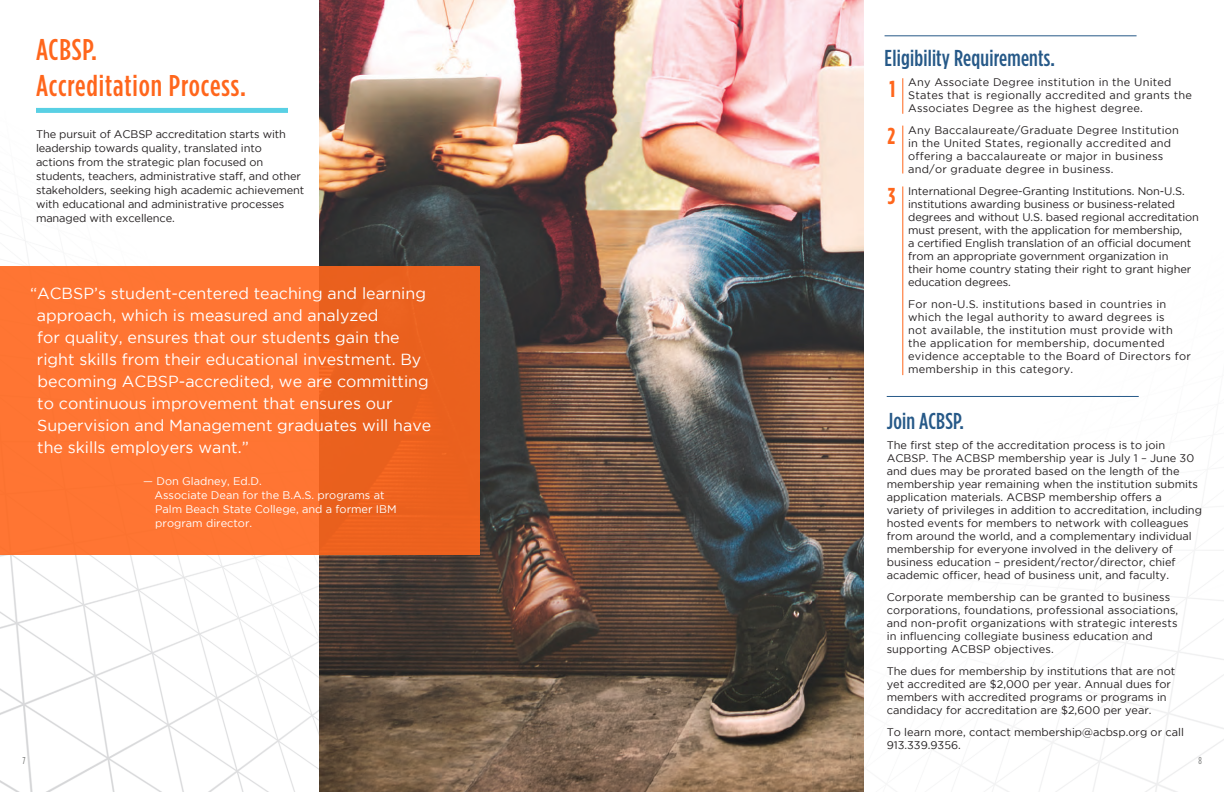
<style>
.page{position:relative;width:1224px;height:792px;background:#fff}
.page>*{position:absolute;margin:0;border:0;box-sizing:border-box;transform-origin:0 0}
.t1{font:500 30px/36px "Gotham Condensed";letter-spacing:.03em;color:#ff661c}
.t2{font:500 23px "Gotham Condensed";letter-spacing:.01em;color:#265988}
.t3{font:700 23px/47.4px "Gotham Condensed";color:#ff661c}
.t4{font:16px/22px "Gotham";color:#fff}
.t5{font:11px/13px "Gotham";color:#231f20}
.t6{font:11px/13px "Gotham";letter-spacing:.02em;color:#231f20}
.t7{font:11px/14px "Gotham";color:#fff}
.t8{font:10px "Gotham Condensed";color:#717271}
</style>
<div class="page">
<img style="left:886px;top:154px;width:338px;height:638px">
<img style="left:0;top:46px;width:320px;height:746px">
<img style="left:320px;top:0;width:544px;height:792px">
<div style="left:0;top:266px;width:480px;height:289px;background:linear-gradient(to right,#ff7b3a,#eb611e)"></div>
<div style="left:36px;top:108px;width:252px;height:5px;background:#59d0e4"></div>
<hr style="left:903px;top:78px;width:1px;height:36px;background:#ff661c">
<hr style="left:903px;top:126px;width:1px;height:48px;background:#ff661c">
<hr style="left:903px;top:186px;width:1px;height:189px;background:#ff661c">
<hr style="left:887px;top:396px;width:252px;height:1px;background:#265988">
<hr style="left:885px;top:35px;width:252px;height:1px;background:#265988">
<h1 class="t1" style="left:36px;top:31px;width:212px">ACBSP.<br>Accreditation Process.</h1>
<h2 class="t2" style="left:885px;top:45px;width:172px">Eligibility Requirements.</h2>
<p class="t6" style="left:908px;top:76px;width:285px">Any Associate Degree institution in the United<br>States that is regionally accredited and grants the<br>Associates Degree as the highest degree.</p>
<p class="t6" style="left:908px;top:124px;width:272px">Any Baccalaureate/Graduate Degree Institution in the United States, regionally accredited and offering a baccalaureate or major in business and/or graduate degree in business.</p>
<p class="t5" style="left:908px;top:185px;width:292px">International Degree-Granting Institutions. Non-U.S. institutions awarding business or business-related degrees and without U.S. based regional accreditation must present, with the application for membership,<br>a certified English translation of an official document from an appropriate government organization in<br>their home country stating their right to grant higher education degrees.</p>
<p class="t6" style="left:908px;top:298px;width:284px">For non-U.S. institutions based in countries in which the legal authority to award degrees is<br>not available, the institution must provide with the application for membership, documented evidence acceptable to the Board of Directors for membership in this category.</p>
<h2 class="t3" style="left:888px;top:65px;width:9px">1<br>2</h2>
<p class="t5" style="left:36px;top:127px;width:270px;line-height:14px">The pursuit of ACBSP accreditation starts with leadership towards quality, translated into<br>actions from the strategic plan focused on students, teachers, administrative staff, and other stakeholders, seeking high academic achievement with educational and administrative processes managed with excellence.</p>
<h2 class="t3" style="left:888px;top:172px;width:9px">3</h2>
<p class="t4" style="left:37px;top:282px;width:396px;text-indent:-7px">“ACBSP’s student-centered teaching and learning approach, which is measured and analyzed<br>for quality, ensures that our students gain the right skills from their educational investment. By becoming ACBSP-accredited, we are committing to continuous improvement that ensures our Supervision and Management graduates will have the skills employers want.”</p>
<h2 class="t2" style="left:887px;top:408px;width:79px">Join ACBSP.</h2>
<p class="t5" style="left:887px;top:439px;width:317px">The first step of the accreditation process is to join ACBSP. The ACBSP membership year is July 1 – June 30 and dues may be prorated based on the length of the membership year remaining when the institution submits application materials. ACBSP membership offers a variety of privileges in addition to accreditation, including hosted events for members to network with colleagues from around the world, and a complementary individual membership for everyone involved in the delivery of business education – president/rector/director, chief academic officer, head of business unit, and faculty.</p>
<p class="t5" style="left:887px;top:591px;width:293px">Corporate membership can be granted to business corporations, foundations, professional associations, and non-profit organizations with strategic interests in influencing collegiate business education and supporting ACBSP objectives.</p>
<p class="t5" style="left:887px;top:665px;width:290px">The dues for membership by institutions that are not yet accredited are $2,000 per year. Annual dues for members with accredited programs or programs in candidacy for accreditation are $2,600 per year.</p>
<p class="t5" style="left:887px;top:726px;width:299px">To learn more, contact membership@acbsp.org or call<br>913.339.9356.</p>
<p class="t7" style="left:154px;top:474px;width:244px;text-indent:-11px">— Don Gladney, Ed.D.<br>Associate Dean for the B.A.S. programs at<br>Palm Beach State College, and a former IBM program director.</p>
<p class="t8" style="left:22px;top:755px;width:5px">7</p>
<p class="t8" style="left:1199px;top:755px;width:5px">8</p>
</div>
